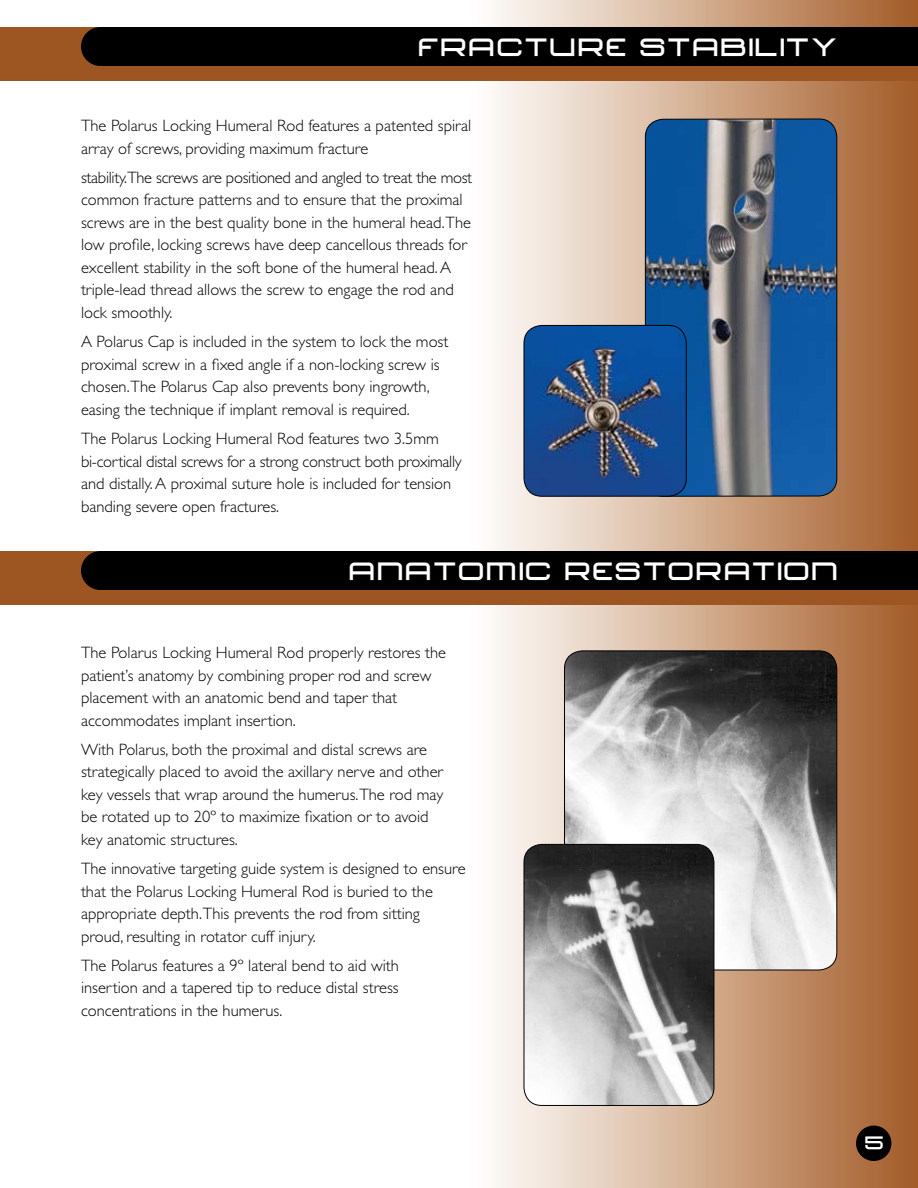
<style>
.page{position:relative;width:918px;height:1188px;background:#fff}
.page>*{position:absolute;margin:0;border:0;box-sizing:border-box;transform-origin:0 0}
.t1{font:22.5px "font 524555 6";letter-spacing:-.005em;color:#fff}
.t2{font:300 16.5px/22.5px "Gill Sans";color:#000}
.t3{font:16.5px "font 524555 6";color:#fff}
</style>
<div class="page">
<div style="left:468px;top:0;width:450px;height:1188px;background:linear-gradient(to right,#fff,#a35c27)"></div>
<div style="left:0;top:551px;width:918px;height:54px;background:#9d5621"></div>
<div style="left:0;top:27px;width:918px;height:54px;background:#9d5621"></div>
<img style="left:645px;top:119px;width:192px;height:377px">
<div style="left:645px;top:119px;width:192px;height:377px;border:1px solid #000;border-radius:18px"></div>
<img style="left:524px;top:325px;width:162px;height:171px">
<div style="left:524px;top:325px;width:162px;height:171px;border:1px solid #000;border-radius:18px"></div>
<img style="left:564px;top:651px;width:273px;height:319px">
<img style="left:524px;top:844px;width:190px;height:261px">
<div style="left:524px;top:844px;width:190px;height:262px;border:1px solid #000;border-radius:18px"></div>
<div style="left:856px;top:1126px;width:35px;height:35px;background:#000;border-radius:50%"></div>
<div style="left:100px;top:551px;width:818px;height:39px;background:#000"></div>
<div style="left:81px;top:551px;width:39px;height:39px;background:#000;border-radius:50%"></div>
<div style="left:100px;top:27px;width:818px;height:39px;background:#000"></div>
<div style="left:81px;top:27px;width:39px;height:39px;background:#000;border-radius:50%"></div>
<h1 class="t1" style="left:416px;top:35px;width:423px">FRACTURE STABILITY</h1>
<p class="t2" style="left:81px;top:114px;width:392px">The Polarus Locking Humeral Rod features a patented spiral array of screws, providing maximum fracture</p>
<p class="t2" style="left:81px;top:166px;width:393px">stability.The screws are positioned and angled to treat the most common fracture patterns and to ensure that the proximal screws are in the best quality bone in the humeral head. The low profile, locking screws have deep cancellous threads for excellent stability in the soft bone of the humeral head. A triple-lead thread allows the screw to engage the rod and lock smoothly.</p>
<p class="t2" style="left:81px;top:331px;width:369px">A Polarus Cap is included in the system to lock the most proximal screw in a fixed angle if a non-locking screw is chosen.The Polarus Cap also prevents bony ingrowth, easing the technique if implant removal is required.</p>
<p class="t2" style="left:81px;top:427px;width:382px">The Polarus Locking Humeral Rod features two 3.5mm bi-cortical distal screws for a strong construct both proximally and distally. A proximal suture hole is included for tension banding severe open fractures.</p>
<h1 class="t1" style="left:347px;top:559px;width:492px">ANATOMIC RESTORATION</h1>
<p class="t2" style="left:81px;top:641px;width:367px">The Polarus Locking Humeral Rod properly restores the patient’s anatomy by combining proper rod and screw placement with an anatomic bend and taper that accommodates implant insertion.</p>
<p class="t2" style="left:81px;top:738px;width:364px">With Polarus, both the proximal and distal screws are strategically placed to avoid the axillary nerve and other key vessels that wrap around the humerus. The rod may be rotated up to 20º to maximize fixation or to avoid key anatomic structures.</p>
<p class="t2" style="left:81px;top:857px;width:386px">The innovative targeting guide system is designed to ensure that the Polarus Locking Humeral Rod is buried to the appropriate depth. This prevents the rod from sitting proud, resulting in rotator cuff injury.</p>
<p class="t2" style="left:81px;top:954px;width:319px;text-align:justify">The Polarus features a 9º lateral bend to aid with insertion and a tapered tip to reduce distal stress concentrations in the humerus.</p>
<p class="t3" style="left:863px;top:1134px;width:22px">5</p>
</div>
